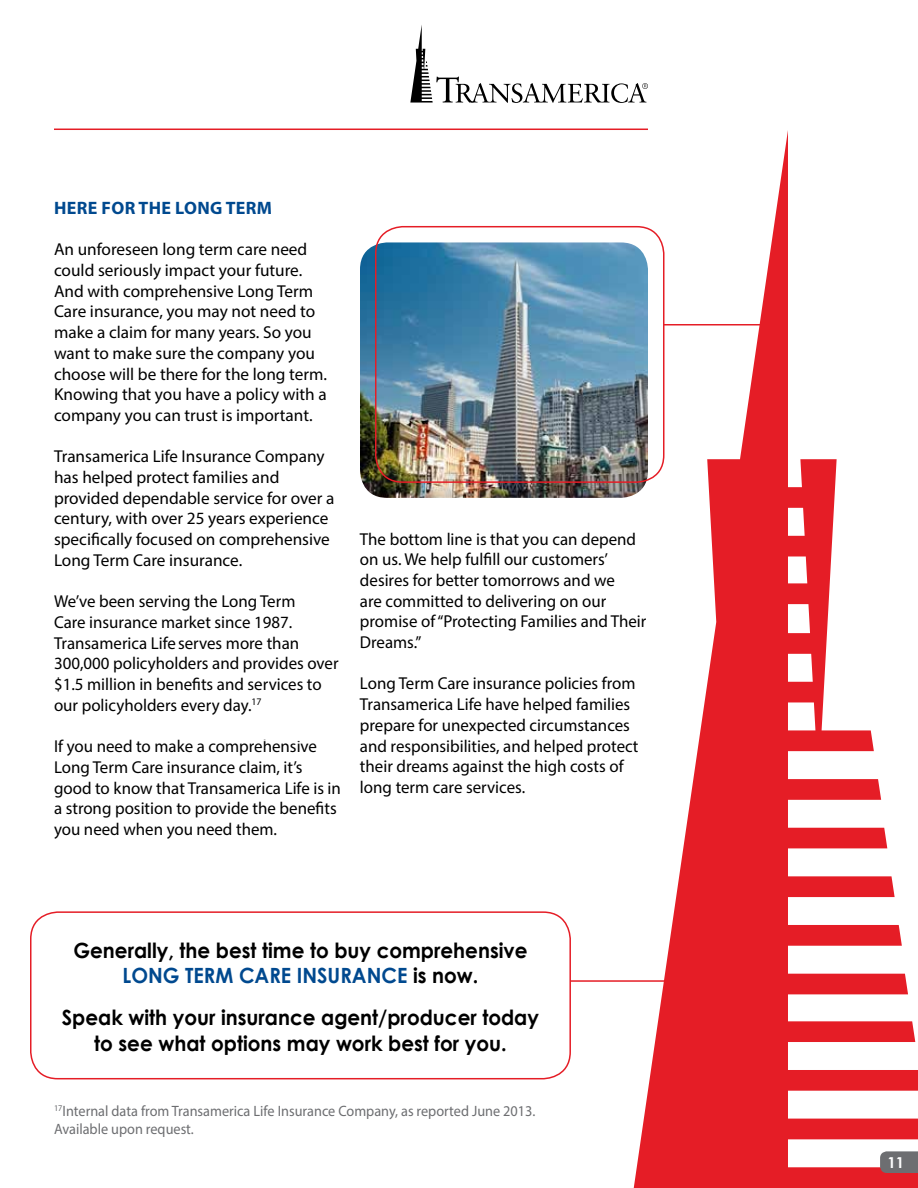
<style>
.page{position:relative;width:918px;height:1188px;background:#fff}
.page>*{position:absolute;margin:0;border:0;box-sizing:border-box;transform-origin:0 0}
.t1{font:700 21px/25.5px "Century Gothic";color:#000;text-align:center;scale:.95 1}
.t2{font:700 18px "Myriad Pro";letter-spacing:.02em;color:#00498f}
.t3{font:17.25px/20.7px "Myriad Pro";color:#000}
.t4{font:15px/18px "Myriad Pro";color:#6d6e71;scale:.95 1}
.t5{font:700 15px "Century Gothic";color:#fff}
.s1{color:#00498f}
</style>
<div class="page">
<svg style="left:634px;top:130px;width:284px;height:1058px"></svg>
<svg style="left:410px;top:25px;width:238px;height:78px"></svg>
<hr style="left:54px;top:129px;width:594px;height:1px;background:#e51d26">
<svg style="left:880px;top:1151px;width:38px;height:22px"></svg>
<hr style="left:664px;top:324px;width:107px;height:2px;background:#e51d26">
<img style="left:360px;top:242px;width:288px;height:256px">
<div style="left:375px;top:226px;width:289px;height:257px;border:2px solid #e51d26;border-radius:27px"></div>
<hr style="left:570px;top:980px;width:96px;height:2px;background:#e51d26">
<div style="left:30px;top:911px;width:541px;height:168px;border:2px solid #e51d26;border-radius:27px"></div>
<p class="t2" style="left:54px;top:196px;width:219px">HERE FOR THE LONG TERM</p>
<p class="t3" style="left:54px;top:239px;width:275px">An unforeseen long term care need could seriously impact your future.<br>And with comprehensive Long Term Care insurance, you may not need to make a claim for many years. So you want to make sure the company you choose will be there for the long term.<br>Knowing that you have a policy with a company you can trust is important.</p>
<p class="t3" style="left:54px;top:446px;width:282px">Transamerica Life Insurance Company has helped protect families and provided dependable service for over a century, with over 25 years experience specifically focused on comprehensive Long Term Care insurance.</p>
<p class="t3" style="left:54px;top:591px;width:286px">We’ve been serving the Long Term<br>Care insurance market since 1987.<br>Transamerica Lifeserves more than 300,000 policyholders and provides over $1.5 million in benefits and services to our policyholders every day.<sup>17</sup></p>
<p class="t3" style="left:54px;top:736px;width:288px">If you need to make a comprehensive Long Term Care insurance claim, it’s good to know that Transamerica Life is in a strong position to provide the benefits you need when you need them.</p>
<p class="t3" style="left:360px;top:528px;width:288px">The bottom line is that you can depend on us. We help fulfill our customers’ desires for better tomorrows and we<br>are committed to delivering on our promise of “Protecting Families and Their<br>Dreams.”</p>
<p class="t3" style="left:360px;top:673px;width:280px">Long Term Care insurance policies from Transamerica Life have helped families prepare for unexpected circumstances and responsibilities, and helped protect their dreams against the high costs of long term care services.</p>
<p class="t1" style="left:73px;top:936px;width:479px">Generally, the best time to buy comprehensive<br><span class="s1">LONG TERM CARE INSURANCE</span> is now.</p>
<p class="t1" style="left:62px;top:1004px;width:504px">Speak with your insurance agent/producer today to see what options may work best for you.</p>
<p class="t4" style="left:54px;top:1102px;width:508px"><sup>17</sup>Internal data from Transamerica Life Insurance Company, as reported June 2013.<br>Available upon request.</p>
<p class="t5" style="left:888px;top:1151px;width:18px">11</p>
</div>
